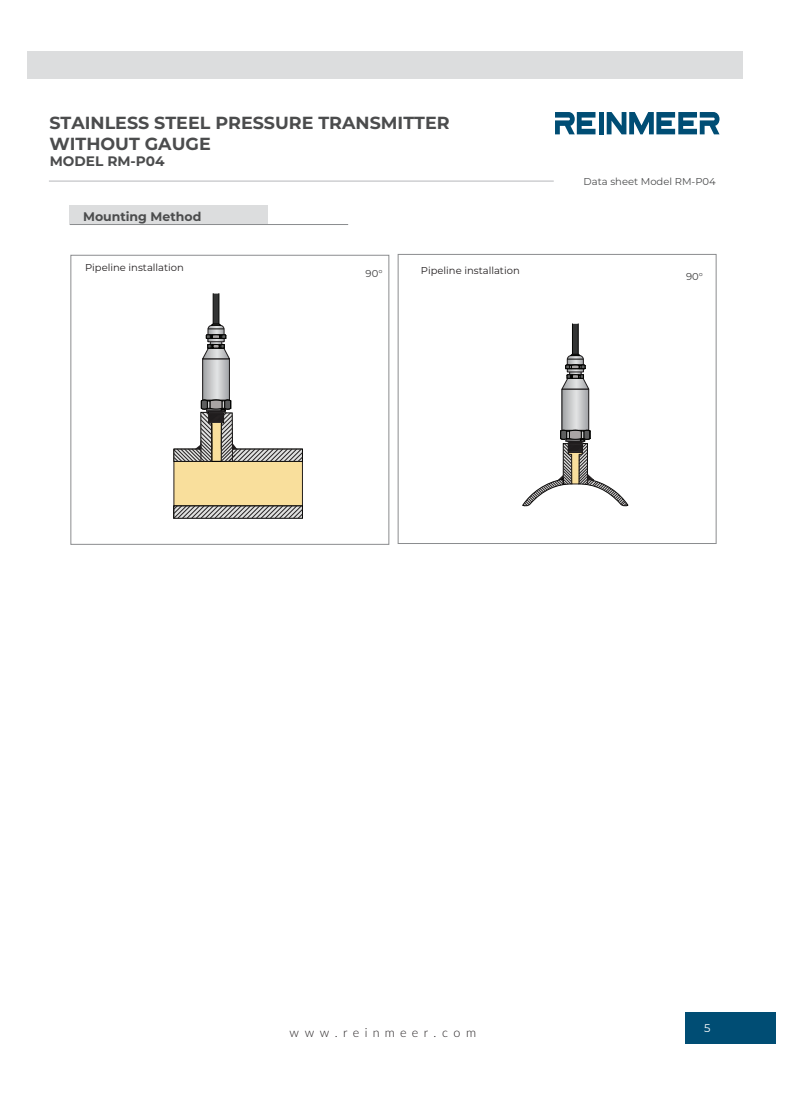
<style>
.page{position:relative;width:787px;height:1095px;background:#fff}
.page>*{position:absolute;margin:0;border:0;box-sizing:border-box;transform-origin:0 0}
.t1{font:700 17.5px/21px "Montserrat";color:#4b4c4d}
.t2{font:700 13.75px "Montserrat";color:#4b4c4d}
.t3{font:300 12.5px "Lato";letter-spacing:.42em;color:#231f20}
.t4{font:700 12.5px "Montserrat";color:#4b4c4d}
.t5{font:11.25px "Montserrat";color:#fff}
.t6{font:10px "Montserrat";color:#231f20}
.t7{font:10px "Montserrat";color:#4b4c4d}
.t8{font:10px "Montserrat";color:#3e3e3f}
</style>
<div class="page">
<div style="left:685px;top:1012px;width:91px;height:32px;background:#004d74"></div>
<div style="left:28px;top:51px;width:715px;height:28px;background:#dcddde"></div>
<hr style="left:49px;top:180px;width:504px;height:2px;background:#d1d2d4">
<div style="left:599px;top:112px;width:5px;height:22px;background:#004d74"></div>
<svg style="left:606px;top:112px;width:113px;height:22px"></svg>
<svg style="left:555px;top:112px;width:40px;height:22px"></svg>
<div style="left:70px;top:205px;width:198px;height:20px;background:#dcddde"></div>
<hr style="left:70px;top:224px;width:278px;height:1px;background:#8b8d8f">
<div style="left:71px;top:255px;width:318px;height:289px;background:#fff;border:1px solid #8b8d8f"></div>
<div style="left:398px;top:254px;width:318px;height:290px;background:#fff;border:1px solid #8b8d8f"></div>
<svg style="left:173px;top:254px;width:130px;height:265px"></svg>
<svg style="left:572px;top:324px;width:6px;height:30px"></svg>
<svg style="left:564px;top:391px;width:22px;height:37px"></svg>
<svg style="left:522px;top:430px;width:106px;height:76px"></svg>
<svg style="left:562px;top:354px;width:27px;height:35px"></svg>
<p class="t1" style="left:49px;top:111px;width:402px">STAINLESS STEEL PRESSURE TRANSMITTER<br>WITHOUT GAUGE</p>
<p class="t2" style="left:50px;top:151px;width:116px">MODEL RM-P04</p>
<p class="t4" style="left:83px;top:207px;width:120px">Mounting Method</p>
<p class="t7" style="left:583px;top:174px;width:134px">Data sheet Model RM-P04</p>
<p class="t6" style="left:85px;top:261px;width:100px">Pipeline installation</p>
<p class="t6" style="left:421px;top:264px;width:100px">Pipeline installation</p>
<p class="t8" style="left:365px;top:266px;width:18px">90°</p>
<p class="t8" style="left:686px;top:269px;width:18px">90°</p>
<p class="t3" style="left:289px;top:1023px;width:188px">www.reinmeer.com</p>
<p class="t5" style="left:704px;top:1020px;width:8px">5</p>
</div>
